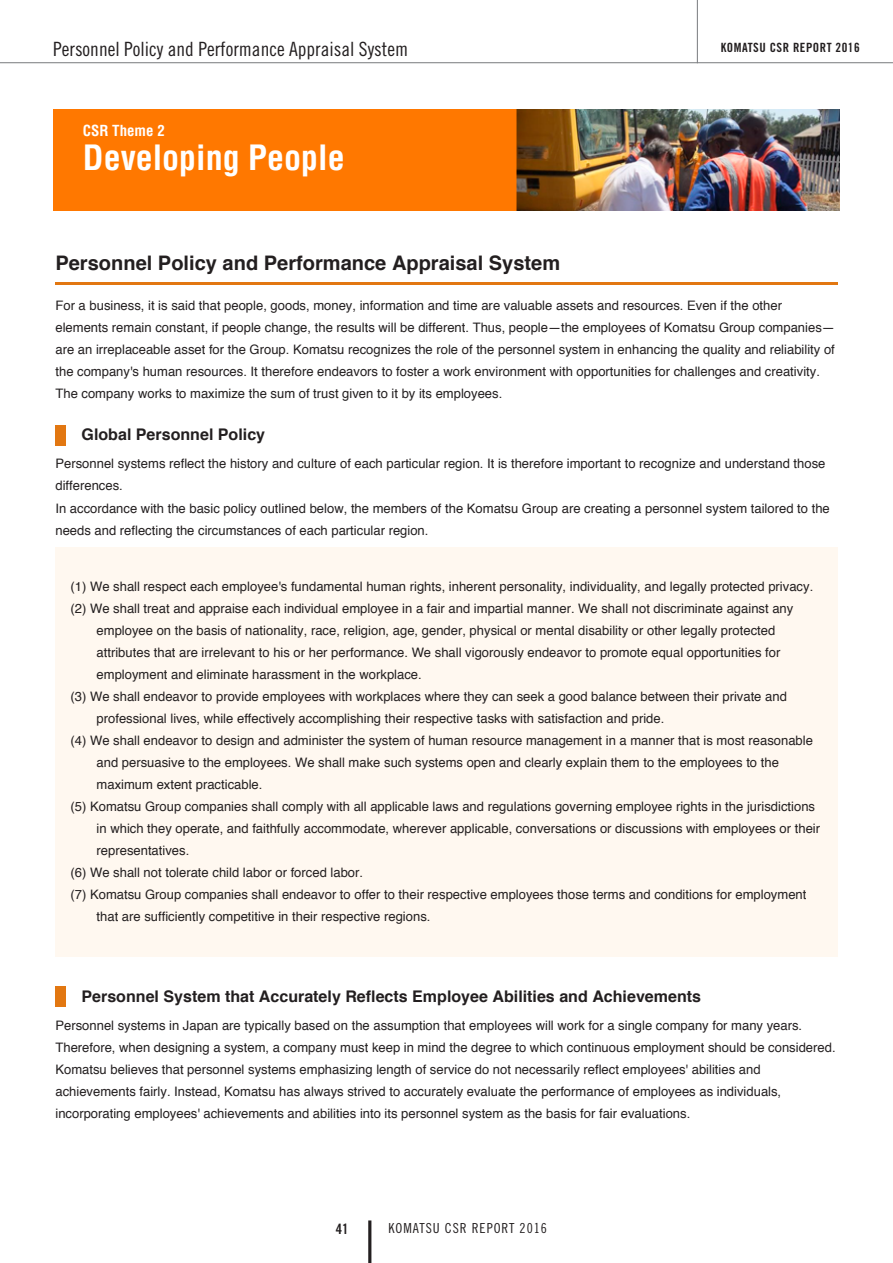
<style>
.page{position:relative;width:893px;height:1263px;background:#fff}
.page>*{position:absolute;margin:0;border:0;box-sizing:border-box;transform-origin:0 0}
.t1{font:700 condensed 34.05px "Helvetica LT Std";color:#fff}
.t2{font:700 20.1px "Helvetica";color:#231f20}
.t3{font:19.65px "Trade Gothic LT Std Cn 18";color:#231f20}
.t4{font:700 16.05px "Helvetica";color:#231f20}
.t5{font:700 condensed 14.85px "Helvetica LT Std";color:#fff}
.t6{font:14.4px "Trade Gothic LT Std Bd Cn 20";color:#231f20}
.t7{font:13.8px "Trade Gothic LT Std Cn 18";letter-spacing:.07em;color:#231f20}
.t8{font:13.05px/22px "Helvetica";color:#231f20}
.t9{font:12.75px "Trade Gothic LT Std Bd Cn 20";letter-spacing:.04em;color:#231f20}
</style>
<div class="page">
<img style="left:53px;top:109px;width:787px;height:101px">
<hr style="left:0;top:62px;width:893px;height:1px;background:#808285">
<hr style="left:368px;top:1220px;width:3px;height:43px;background:#231f20">
<hr style="left:697px;top:0;width:1px;height:63px;background:#808285">
<hr style="left:55px;top:283px;width:783px;height:2px;background:#e27711">
<div style="left:55px;top:425px;width:10px;height:20px;background:#e27711"></div>
<div style="left:55px;top:548px;width:783px;height:409px;background:#fff8f0"></div>
<div style="left:55px;top:987px;width:10px;height:20px;background:#e27711"></div>
<h3 class="t3" style="left:53px;top:37px;width:356px">Personnel Policy and Performance Appraisal System</h3>
<p class="t5" style="left:83px;top:121px;width:83px">CSR Theme 2</p>
<h1 class="t1" style="left:83px;top:136px;width:263px">Developing People</h1>
<p class="t9" style="left:721px;top:40px;width:140px">KOMATSU CSR REPORT 2016</p>
<p class="t2" style="left:55px;top:247px;width:506px">Personnel Policy and Performance Appraisal System</p>
<p class="t8" style="left:55px;top:295px;width:781px">For a business, it is said that people, goods, money, information and time are valuable assets and resources. Even if the other elements remain constant, if people change, the results will be different. Thus, peopleÑthe employees of Komatsu Group companiesÑ are an irreplaceable asset for the Group. Komatsu recognizes the role of the personnel system in enhancing the quality and reliability of the company's human resources. It therefore endeavors to foster a work environment with opportunities for challenges and creativity.<br>The company works to maximize the sum of trust given to it by its employees.</p>
<p class="t4" style="left:82px;top:422px;width:185px">Global Personnel Policy</p>
<p class="t8" style="left:55px;top:453px;width:776px">Personnel systems reflect the history and culture of each particular region. It is therefore important to recognize and understand those differences.<br>In accordance with the basic policy outlined below, the members of the Komatsu Group are creating a personnel system tailored to the needs and reflecting the circumstances of each particular region.</p>
<p class="t8" style="left:71px;top:575px;width:744px">(1) We shall respect each employee's fundamental human rights, inherent personality, individuality, and legally protected privacy.</p>
<p class="t8" style="left:71px;top:597px;width:724px">(2) We shall treat and appraise each individual employee in a fair and impartial manner. We shall not discriminate against any</p>
<p class="t8" style="left:97px;top:620px;width:680px">employee on the basis of nationality, race, religion, age, gender, physical or mental disability or other legally protected</p>
<p class="t8" style="left:97px;top:642px;width:685px">attributes that are irrelevant to his or her performance. We shall vigorously endeavor to promote equal opportunities for</p>
<p class="t8" style="left:97px;top:664px;width:327px">employment and eliminate harassment in the workplace.</p>
<p class="t8" style="left:71px;top:686px;width:718px">(3) We shall endeavor to provide employees with workplaces where they can seek a good balance between their private and</p>
<p class="t8" style="left:97px;top:708px;width:569px">professional lives, while effectively accomplishing their respective tasks with satisfaction and pride.</p>
<p class="t8" style="left:71px;top:730px;width:744px">(4) We shall endeavor to design and administer the system of human resource management in a manner that is most reasonable</p>
<p class="t8" style="left:97px;top:752px;width:684px">and persuasive to the employees. We shall make such systems open and clearly explain them to the employees to the</p>
<p class="t8" style="left:97px;top:774px;width:167px">maximum extent practicable.</p>
<p class="t8" style="left:71px;top:796px;width:746px">(5) Komatsu Group companies shall comply with all applicable laws and regulations governing employee rights in the jurisdictions</p>
<p class="t8" style="left:97px;top:818px;width:725px">in which they operate, and faithfully accommodate, wherever applicable, conversations or discussions with employees or their</p>
<p class="t8" style="left:97px;top:840px;width:94px">representatives.</p>
<p class="t8" style="left:71px;top:862px;width:294px">(6) We shall not tolerate child labor or forced labor.</p>
<p class="t8" style="left:71px;top:884px;width:737px">(7) Komatsu Group companies shall endeavor to offer to their respective employees those terms and conditions for employment</p>
<p class="t8" style="left:97px;top:906px;width:335px">that are sufficiently competitive in their respective regions.</p>
<p class="t4" style="left:82px;top:983px;width:621px">Personnel System that Accurately Reflects Employee Abilities and Achievements</p>
<p class="t8" style="left:55px;top:1014px;width:782px">Personnel systems in Japan are typically based on the assumption that employees will work for a single company for many years.<br>Therefore, when designing a system, a company must keep in mind the degree to which continuous employment should be considered.<br>Komatsu believes that personnel systems emphasizing length of service do not necessarily reflect employees' abilities and achievements fairly. Instead, Komatsu has always strived to accurately evaluate the performance of employees as individuals, incorporating employees' achievements and abilities into its personnel system as the basis for fair evaluations.</p>
<p class="t6" style="left:336px;top:1220px;width:14px">41</p>
<p class="t7" style="left:388px;top:1220px;width:160px">KOMATSU CSR REPORT 2016</p>
</div>
